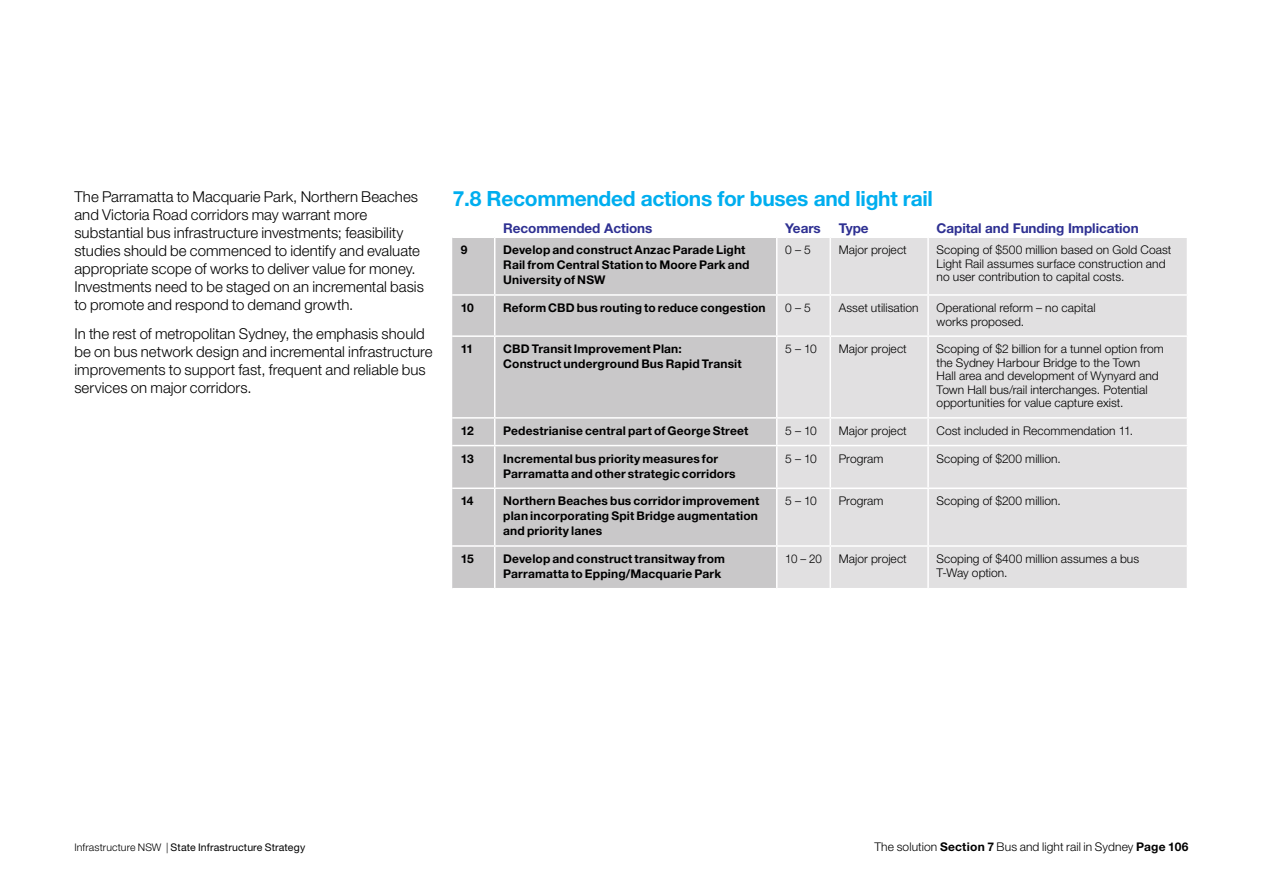
<style>
.page{position:relative;width:1263px;height:893px;background:#fff}
.page>*{position:absolute;margin:0;border:0;box-sizing:border-box;transform-origin:0 0}
.t1{font:700 21px "Helvetica Neue LT Std";letter-spacing:-.015em;color:#00aeef}
.t2{font:300 15px/18px "Helvetica Neue LT Std";color:#000}
.t3{font:700 13.5px "Helvetica Neue LT Std";letter-spacing:-.005em;color:#2e3092}
.t4{font:300 12px/13.5px "Helvetica Neue LT Std";letter-spacing:.005em;color:#000}
.t5{font:700 12px/15px "Helvetica Neue LT Std";letter-spacing:.015em;color:#000}
.t6{font:300 12px "Helvetica Neue LT Std";letter-spacing:.005em;color:#000;scale:.96 1}
.t7{font:10.5px "Helvetica Neue LT Std";letter-spacing:.015em;color:#000}
.s1{font-weight:300}
.s2{font-weight:700}
</style>
<div class="page">
<div style="left:452px;top:238px;width:324px;height:350px;background:#c9c8c9"></div>
<div style="left:777px;top:238px;width:410px;height:350px;background:#e1e0e1"></div>
<hr style="left:452px;top:294px;width:43px;height:2px;background:#fff">
<hr style="left:495px;top:294px;width:282px;height:2px;background:#fff">
<hr style="left:777px;top:294px;width:53px;height:2px;background:#fff">
<hr style="left:830px;top:294px;width:98px;height:2px;background:#fff">
<hr style="left:928px;top:294px;width:260px;height:2px;background:#fff">
<hr style="left:494px;top:238px;width:1px;height:56px;background:#fff">
<hr style="left:494px;top:296px;width:1px;height:39px;background:#fff">
<hr style="left:494px;top:337px;width:1px;height:80px;background:#fff">
<svg style="left:494px;top:419px;width:1px;height:26px"></svg>
<hr style="left:494px;top:446px;width:1px;height:41px;background:#fff">
<hr style="left:494px;top:489px;width:1px;height:56px;background:#fff">
<hr style="left:494px;top:547px;width:1px;height:41px;background:#fff">
<hr style="left:829px;top:238px;width:2px;height:56px;background:#fff">
<hr style="left:927px;top:238px;width:2px;height:56px;background:#fff">
<hr style="left:829px;top:296px;width:2px;height:39px;background:#fff">
<hr style="left:927px;top:296px;width:2px;height:39px;background:#fff">
<hr style="left:452px;top:335px;width:43px;height:2px;background:#fff">
<hr style="left:495px;top:335px;width:282px;height:2px;background:#fff">
<hr style="left:777px;top:335px;width:53px;height:2px;background:#fff">
<hr style="left:830px;top:335px;width:98px;height:2px;background:#fff">
<hr style="left:829px;top:337px;width:2px;height:80px;background:#fff">
<hr style="left:928px;top:335px;width:260px;height:2px;background:#fff">
<hr style="left:927px;top:337px;width:2px;height:80px;background:#fff">
<hr style="left:452px;top:417px;width:43px;height:2px;background:#fff">
<hr style="left:495px;top:417px;width:282px;height:2px;background:#fff">
<hr style="left:777px;top:417px;width:53px;height:2px;background:#fff">
<hr style="left:830px;top:417px;width:98px;height:2px;background:#fff">
<hr style="left:829px;top:419px;width:2px;height:26px;background:#fff">
<hr style="left:928px;top:417px;width:260px;height:2px;background:#fff">
<hr style="left:927px;top:419px;width:2px;height:26px;background:#fff">
<hr style="left:452px;top:445px;width:43px;height:1px;background:#fff">
<hr style="left:495px;top:445px;width:282px;height:1px;background:#fff">
<hr style="left:777px;top:445px;width:53px;height:1px;background:#fff">
<hr style="left:830px;top:445px;width:98px;height:1px;background:#fff">
<hr style="left:829px;top:446px;width:2px;height:41px;background:#fff">
<hr style="left:928px;top:445px;width:260px;height:1px;background:#fff">
<hr style="left:927px;top:446px;width:2px;height:41px;background:#fff">
<hr style="left:452px;top:487px;width:43px;height:2px;background:#fff">
<hr style="left:495px;top:487px;width:282px;height:2px;background:#fff">
<hr style="left:777px;top:487px;width:53px;height:2px;background:#fff">
<hr style="left:830px;top:487px;width:98px;height:2px;background:#fff">
<hr style="left:829px;top:489px;width:2px;height:56px;background:#fff">
<hr style="left:928px;top:487px;width:260px;height:2px;background:#fff">
<hr style="left:927px;top:489px;width:2px;height:56px;background:#fff">
<hr style="left:452px;top:545px;width:43px;height:2px;background:#fff">
<hr style="left:495px;top:545px;width:282px;height:2px;background:#fff">
<hr style="left:777px;top:545px;width:53px;height:2px;background:#fff">
<hr style="left:830px;top:545px;width:98px;height:2px;background:#fff">
<hr style="left:829px;top:547px;width:2px;height:41px;background:#fff">
<hr style="left:928px;top:545px;width:260px;height:2px;background:#fff">
<hr style="left:927px;top:547px;width:2px;height:41px;background:#fff">
<p class="t2" style="left:74px;top:187px;width:351px">The Parramatta to Macquarie Park, Northern Beaches and Victoria Road corridors may warrant more substantial bus infrastructure investments; feasibility studies should be commenced to identify and evaluate appropriate scope of works to deliver value for money.<br>Investments need to be staged on an incremental basis to promote and respond to demand growth.</p>
<p class="t2" style="left:74px;top:324px;width:360px">In the rest of metropolitan Sydney, the emphasis should be on bus network design and incremental infrastructure improvements to support fast, frequent and reliable bus services on major corridors.</p>
<h1 class="t1" style="left:453px;top:186px;width:481px">7.8 Recommended actions for buses and light rail</h1>
<p class="t3" style="left:503px;top:220px;width:151px">Recommended Actions</p>
<p class="t3" style="left:785px;top:220px;width:37px">Years</p>
<p class="t3" style="left:839px;top:220px;width:31px">Type</p>
<p class="t3" style="left:936px;top:220px;width:204px">Capital and Funding Implication</p>
<p class="t5" style="left:461px;top:242px;width:8px">9</p>
<p class="t5" style="left:503px;top:242px;width:248px">Develop and construct Anzac Parade Light<br>Rail from Central Station to Moore Park and<br>University of NSW</p>
<p class="t4" style="left:785px;top:243px;width:27px">0 – 5</p>
<p class="t4" style="left:839px;top:243px;width:70px">Major project</p>
<p class="t4" style="left:936px;top:243px;width:236px">Scoping of $500 million based on Gold Coast<br>Light Rail assumes surface construction and no user contribution to capital costs.</p>
<p class="t5" style="left:461px;top:300px;width:15px">10</p>
<p class="t5" style="left:503px;top:300px;width:264px">Reform CBD bus routing to reduce congestion</p>
<p class="t4" style="left:785px;top:301px;width:27px">0 – 5</p>
<p class="t4" style="left:839px;top:301px;width:81px">Asset utilisation</p>
<p class="t4" style="left:936px;top:301px;width:160px">Operational reform – no capital works proposed.</p>
<p class="t5" style="left:461px;top:341px;width:14px">11</p>
<p class="t5" style="left:503px;top:341px;width:240px">CBD Transit Improvement Plan:<br>Construct underground Bus Rapid Transit</p>
<p class="t4" style="left:785px;top:342px;width:33px">5 – 10</p>
<p class="t4" style="left:839px;top:342px;width:70px">Major project</p>
<p class="t4" style="left:936px;top:342px;width:229px">Scoping of $2 billion for a tunnel option from the Sydney Harbour Bridge to the Town<br>Hall area and development of Wynyard and Town Hall bus/rail interchanges. Potential opportunities for value capture exist.</p>
<p class="t5" style="left:461px;top:423px;width:14px">12</p>
<p class="t5" style="left:503px;top:423px;width:246px">Pedestrianise central part of George Street</p>
<p class="t4" style="left:785px;top:424px;width:33px">5 – 10</p>
<p class="t4" style="left:839px;top:424px;width:70px">Major project</p>
<p class="t4" style="left:936px;top:424px;width:198px">Cost included in Recommendation 11.</p>
<p class="t5" style="left:461px;top:451px;width:14px">13</p>
<p class="t5" style="left:503px;top:451px;width:234px">Incremental bus priority measures for<br>Parramatta and other strategic corridors</p>
<p class="t4" style="left:785px;top:451px;width:33px">5 – 10</p>
<p class="t4" style="left:839px;top:451px;width:46px">Program</p>
<p class="t4" style="left:936px;top:451px;width:126px">Scoping of $200 million.</p>
<p class="t5" style="left:461px;top:493px;width:14px">14</p>
<p class="t5" style="left:503px;top:493px;width:258px;text-align:justify">Northern Beaches bus corridor improvement plan incorporating Spit Bridge augmentation and priority lanes</p>
<p class="t4" style="left:785px;top:494px;width:33px">5 – 10</p>
<p class="t4" style="left:839px;top:494px;width:46px">Program</p>
<p class="t4" style="left:936px;top:494px;width:126px">Scoping of $200 million.</p>
<p class="t5" style="left:461px;top:551px;width:14px">15</p>
<p class="t5" style="left:503px;top:551px;width:223px">Develop and construct transitway from<br>Parramatta to Epping/Macquarie Park</p>
<p class="t6" style="left:785px;top:551px;width:40px">10 – 20</p>
<p class="t4" style="left:839px;top:552px;width:70px">Major project</p>
<p class="t4" style="left:937px;top:552px;width:204px">Scoping of $400 million assumes a bus<br>T-Way option.</p>
<p class="t7" style="left:74px;top:841px;width:232px"><span class="s1">Infrastructure NSW |</span> State Infrastructure Strategy</p>
<p class="t4" style="left:874px;top:840px;width:316px">The solution <span class="s2">Section 7</span> Bus and light rail in Sydney <span class="s2">Page 106</span></p>
</div>
